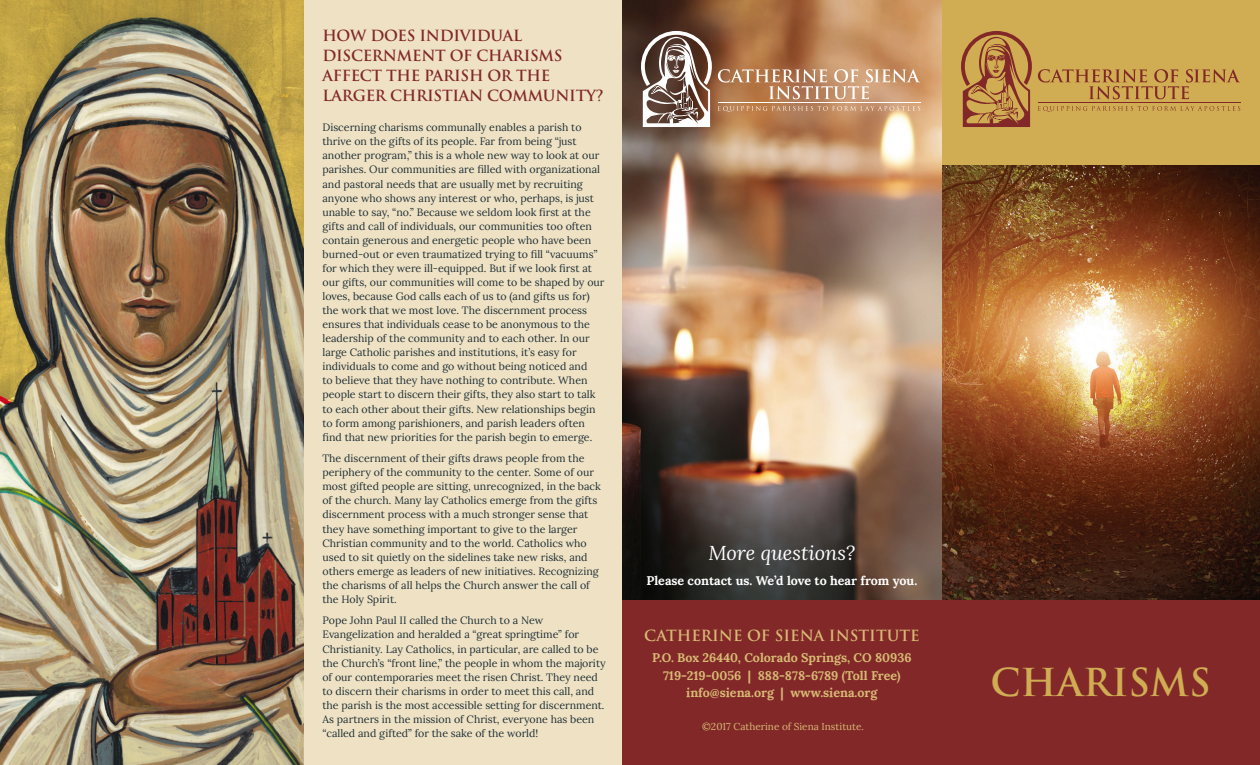
<style>
.page{position:relative;width:1260px;height:765px;background:#fff}
.page>*{position:absolute;margin:0;border:0;box-sizing:border-box;transform-origin:0 0}
.t1{font:700 37.5px "Trajan Pro";color:#d0ad53}
.t2{font:italic 20px "Lora";color:#fff}
.t3{font:700 15px/20px "Trajan Pro";letter-spacing:-.02em;color:#822829}
.t4{font:700 15px "Trajan Pro";color:#d8ba74}
.t5{font:700 12.5px "Lora";color:#d8ba74}
.t6{font:700 12.5px "Lora";color:#fff}
.t7{font:10.62px/14px "Lora";color:#1f2f36}
.t8{font:10px "Lora";color:#d8ba74}
.s1{color:#1f2f36}
</style>
<div class="page">
<div style="left:304px;top:0;width:318px;height:765px;background:#efe2c4"></div>
<img style="left:941px;top:165px;width:319px;height:435px">
<div style="left:622px;top:600px;width:638px;height:165px;background:#822829"></div>
<div style="left:941px;top:0;width:319px;height:165px;background:#d0ad53"></div>
<svg style="left:961px;top:31px;width:71px;height:96px"></svg>
<svg style="left:1038px;top:69px;width:202px;height:30px"></svg>
<svg style="left:1038px;top:106px;width:202px;height:6px"></svg>
<hr style="left:1038px;top:103px;width:202px;height:1px;background:#822829">
<img style="left:0;top:0;width:304px;height:765px">
<img style="left:622px;top:0;width:319px;height:600px">
<svg style="left:641px;top:31px;width:71px;height:96px"></svg>
<svg style="left:718px;top:69px;width:202px;height:30px;background:#c99b7a"></svg>
<svg style="left:718px;top:106px;width:202px;height:6px"></svg>
<hr style="left:718px;top:103px;width:202px;height:1px;background:#fff">
<p class="t3" style="left:322px;top:26px;width:283px">HOW DOES INDIVIDUAL<br>DISCERNMENT OF CHARISMS<br>AFFECT THE PARISH OR THE<br>LARGER CHRISTIAN COMMUNITY?</p>
<p class="t7" style="left:322px;top:120px;width:284px">Discerning charisms communally enables a parish to thrive on the gifts of its people. Far from being “just another program,” this is a whole new way to look at our parishes. Our communities are filled with organizational and pastoral needs that are usually met by recruiting anyone who shows any interest or who, perhaps, is just unable to say, “no.” Because we seldom look first at the gifts and call of individuals, our communities too often contain generous and energetic people who have been burned-out or even traumatized trying to fill “vacuums” for which they were ill-equipped. But if we look first at our gifts, our communities will come to be shaped by our loves, because God calls each of us to (and gifts us for) the work that we most love. The discernment process ensures that individuals cease to be anonymous to the leadership of the community and to each other. In our large Catholic parishes and institutions, it’s easy for individuals to come and go without being noticed and<br>to believe that they have nothing to contribute. When people start to discern their gifts, they also start to talk to each other about their gifts. New relationships begin to form among parishioners, and parish leaders often find that new priorities for the parish begin to emerge.</p>
<p class="t7" style="left:322px;top:451px;width:280px">The discernment of their gifts draws people from the periphery of the community to the center. Some of our most gifted people are sitting, unrecognized, in the back of the church. Many lay Catholics emerge from the gifts discernment process with a much stronger sense that they have something important to give to the larger Christian community and to the world. Catholics who used to sit quietly on the sidelines take new risks, and others emerge as leaders of new initiatives. Recognizing the charisms of all helps the Church answer the call of the Holy Spirit.</p>
<p class="t7" style="left:322px;top:613px;width:285px">Pope John Paul II called the Church to a New Evangelization and heralded a “great springtime” for Christianity. Lay Catholics, in particular, are called to be the Church’s “front line,” the people in whom the majority of our contemporaries meet the risen Christ. They need to discern their charisms in order to meet this call, and the parish is the most accessible setting for discernment.<br>As partners in the mission of Christ, everyone has been “called and gifted” for the sake of the world!</p>
<p class="t2" style="left:708px;top:540px;width:148px">More questions?</p>
<p class="t6" style="left:646px;top:570px;width:272px">Please contact us. We’d love to hear from you.</p>
<p class="t4" style="left:644px;top:626px;width:277px">CATHERINE OF SIENA INSTITUTE</p>
<p class="t5" style="left:652px;top:647px;width:261px">P.O. Box 26440, Colorado Springs, CO 80936</p>
<p class="t5" style="left:663px;top:665px;width:239px">719-219-0056 | 888-878-6789 (Toll Free)</p>
<p class="t5" style="left:686px;top:682px;width:193px">info@siena.org | www.siena.org</p>
<p class="t8" style="left:700px;top:719px;width:166px"><span class="s1">.</span>©2017 Catherine of Siena Institute.</p>
<p class="t1" style="left:990px;top:659px;width:222px">CHARISMS</p>
</div>
